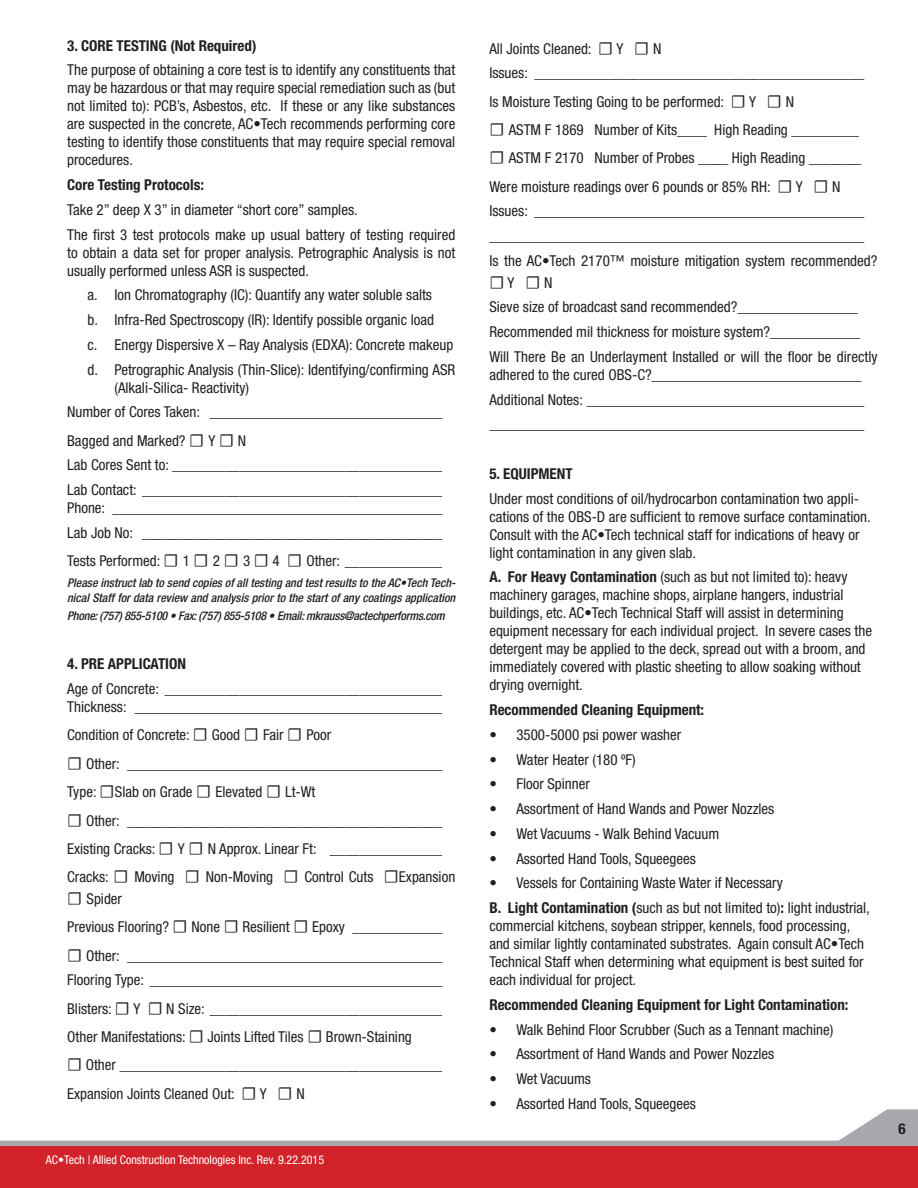
<style>
.page{position:relative;width:918px;height:1188px;background:#fff}
.page>*{position:absolute;margin:0;border:0;box-sizing:border-box;transform-origin:0 0}
.t1{font:18px "Minion Pro";color:#231f20}
.t2{font:condensed 15px/18px "Helvetica Neue LT Std";color:#231f20}
.t3{font:700 condensed 15px "Helvetica Neue LT Std";color:#231f20}
.t4{font:italic 500 condensed 12px/14.4px "Helvetica Neue LT Std";color:#231f20}
.t5{font:italic 500 condensed 12px "Helvetica Neue LT Std";letter-spacing:-.02em;color:#231f20}
.t6{font:condensed 12px "Helvetica Neue LT Std";color:#fff}
.s1{font-family:"Minion Pro";font-stretch:normal;font-size:18px}
.s2{font-family:"Helvetica Neue LT Std";font-stretch:condensed;font-size:15px}
.s3{font-weight:700}
</style>
<div class="page">
<svg style="left:0;top:1109px;width:918px;height:37px"></svg>
<div style="left:0;top:1146px;width:918px;height:42px;background:#d2232a"></div>
<p class="t3" style="left:67px;top:40px;width:191px">3. CORE TESTING (Not Required)</p>
<p class="t2" style="left:67px;top:63px;width:390px;text-align:justify">The purpose of obtaining a core test is to identify any constituents that may be hazardous or that may require special remediation such as (but not limited to): PCB’s, Asbestos, etc. If these or any like substances are suspected in the concrete, AC•Tech recommends performing core testing to identify those constituents that may require special removal procedures.</p>
<p class="t3" style="left:67px;top:179px;width:138px">Core Testing Protocols:</p>
<p class="t2" style="left:67px;top:199px;width:390px;line-height:24.8px">Take 2” deep X 3” in diameter “short core” samples.<br>The first 3 test protocols make up usual battery of testing required</p>
<p class="t2" style="left:67px;top:245px;width:390px">to obtain a data set for proper analysis. Petrographic Analysis is not usually performed unless ASR is suspected.</p>
<p class="t2" style="left:87px;top:284px;width:369px;line-height:24.8px">a. Ion Chromatography (IC): Quantify any water soluble salts<br>b. Infra-Red Spectroscopy (IR): Identify possible organic load<br>c. Energy Dispersive X – Ray Analysis (EDXA): Concrete makeup d. Petrographic Analysis (Thin-Slice): Identifying/confirming ASR</p>
<p class="t2" style="left:67px;top:377px;width:377px;line-height:24.8px;text-indent:47px">(Alkali-Silica- Reactivity)<br>Number of Cores Taken: _______________________________</p>
<p class="t2" style="left:67px;top:430px;width:377px;line-height:24.8px">Bagged and Marked? <span class="s1">☐</span> Y <span class="s1">☐</span> N<br>Lab Cores Sent to: ____________________________________<br>Lab Contact: ________________________________________</p>
<p class="t2" style="left:67px;top:497px;width:377px;line-height:24.8px">Phone: ____________________________________________<br>Lab Job No: ________________________________________</p>
<p class="t2" style="left:67px;top:554px;width:377px">Tests Performed: <span class="s1">☐</span> 1 <span class="s1">☐</span> 2 <span class="s1">☐</span> 3 <span class="s1">☐</span> 4 <span class="s1">☐</span> Other: _____________</p>
<p class="t4" style="left:67px;top:577px;width:390px">Please instruct lab to send copies of all testing and test results to the AC•Tech Tech&shy;nical Staff for data review and analysis prior to the start of any coatings application</p>
<p class="t5" style="left:67px;top:611px;width:379px">Phone: (757) 855-5100 • Fax: (757) 855-5108 • Email: mkrauss@actechperforms.com</p>
<p class="t3" style="left:67px;top:659px;width:120px">4. PRE APPLICATION</p>
<p class="t2" style="left:67px;top:682px;width:377px">Age of Concrete: _____________________________________<br>Thickness: _________________________________________</p>
<p class="t2" style="left:67px;top:723px;width:390px;line-height:28.3px">Condition of Concrete: <span class="s1">☐</span> Good <span class="s1">☐</span> Fair <span class="s1">☐</span> Poor<br><span class="s1">☐</span> Other: __________________________________________ Type: <span class="s1">☐</span>Slab on Grade <span class="s1">☐</span> Elevated <span class="s1">☐</span> Lt-Wt<br><span class="s1">☐</span> Other: __________________________________________ Existing Cracks: <span class="s1">☐</span> Y <span class="s1">☐</span> N Approx. Linear Ft: _______________ Cracks: <span class="s1">☐</span> Moving <span class="s1">☐</span> Non-Moving <span class="s1">☐</span> Control Cuts <span class="s1">☐</span>Expansion</p>
<p class="t2" style="left:67px;top:886px;width:377px;line-height:28.3px"><span class="s1">☐</span> Spider<br>Previous Flooring? <span class="s1">☐</span> None <span class="s1">☐</span> Resilient <span class="s1">☐</span> Epoxy ____________ <span class="s1">☐</span> Other: __________________________________________</p>
<p class="t2" style="left:67px;top:968px;width:377px;line-height:28.3px">Flooring Type: _______________________________________ Blisters: <span class="s1">☐</span> Y <span class="s1">☐</span> N Size: _______________________________ Other Manifestations: <span class="s1">☐</span> Joints Lifted Tiles <span class="s1">☐</span> Brown-Staining<br><span class="s1">☐</span> Other ___________________________________________ Expansion Joints Cleaned Out: <span class="s1">☐</span> Y <span class="s1">☐</span> N</p>
<p class="t6" style="left:46px;top:1155px;width:280px">AC•Tech | Allied Construction Technologies Inc. Rev. 9.22.2015</p>
<p class="t2" style="left:489px;top:38px;width:377px;line-height:24.8px">All Joints Cleaned: <span class="s1">☐</span> Y <span class="s1">☐</span> N<br>Issues: ____________________________________________</p>
<p class="t2" style="left:489px;top:89px;width:374px;line-height:28.3px">Is Moisture Testing Going to be performed: <span class="s1">☐</span> Y <span class="s1">☐</span> N<br><span class="s1">☐</span> ASTM F 1869 Number of Kits____ High Reading _________ <span class="s1">☐</span> ASTM F 2170 Number of Probes ____ High Reading _______ Were moisture readings over 6 pounds or 85% RH: <span class="s1">☐</span> Y <span class="s1">☐</span> N</p>
<p class="t2" style="left:489px;top:201px;width:390px;line-height:24.8px">Issues: ____________________________________________ __________________________________________________<br>Is the AC•Tech 2170™ moisture mitigation system recommended?</p>
<p class="t1" style="left:489px;top:275px;width:65px">☐ <span class="s2">Y</span> ☐ <span class="s2">N</span></p>
<p class="t2" style="left:489px;top:296px;width:390px;line-height:24.8px">Sieve size of broadcast sand recommended?________________<br>Recommended mil thickness for moisture system?____________<br>Will There Be an Underlayment Installed or will the floor be directly</p>
<p class="t2" style="left:489px;top:364px;width:377px;line-height:24.8px">adhered to the cured OBS-C?____________________________<br>Additional Notes: _____________________________________ __________________________________________________</p>
<p class="t3" style="left:489px;top:468px;width:85px">5. EQUIPMENT</p>
<p class="t2" style="left:489px;top:491px;width:383px">Under most conditions of oil/hydrocarbon contamination two appli&shy;cations of the OBS-D are sufficient to remove surface contamination.<br>Consult with the AC•Tech technical staff for indications of heavy or light contamination in any given slab.</p>
<p class="t2" style="left:489px;top:570px;width:384px"><span class="s3">A. For Heavy Contamination</span> (such as but not limited to): heavy machinery garages, machine shops, airplane hangers, industrial buildings, etc. AC•Tech Technical Staff will assist in determining equipment necessary for each individual project. In severe cases the detergent may be applied to the deck, spread out with a broom, and immediately covered with plastic sheeting to allow soaking without drying overnight.</p>
<p class="t3" style="left:489px;top:704px;width:216px">Recommended Cleaning Equipment:</p>
<p class="t2" style="left:489px;top:727px;width:193px">• 3500-5000 psi power washer</p>
<p class="t2" style="left:489px;top:752px;width:148px">• Water Heater (180 ºF)</p>
<p class="t2" style="left:489px;top:777px;width:102px">• Floor Spinner</p>
<p class="t2" style="left:489px;top:802px;width:287px">• Assortment of Hand Wands and Power Nozzles</p>
<p class="t2" style="left:489px;top:826px;width:231px">• Wet Vacuums - Walk Behind Vacuum</p>
<p class="t2" style="left:489px;top:851px;width:208px">• Assorted Hand Tools, Squeegees</p>
<p class="t2" style="left:489px;top:872px;width:382px;line-height:24.8px">• Vessels for Containing Waste Water if Necessary<br><span class="s3">B. Light Contamination (</span>such as but not limited to)<span class="s3">:</span> light industrial,</p>
<p class="t2" style="left:489px;top:919px;width:376px">commercial kitchens, soybean stripper, kennels, food processing, and similar lightly contaminated substrates. Again consult AC•Tech Technical Staff when determining what equipment is best suited for each individual for project.</p>
<p class="t3" style="left:489px;top:999px;width:361px">Recommended Cleaning Equipment for Light Contamination:</p>
<p class="t2" style="left:489px;top:1022px;width:346px">• Walk Behind Floor Scrubber (Such as a Tennant machine)</p>
<p class="t2" style="left:489px;top:1047px;width:287px">• Assortment of Hand Wands and Power Nozzles</p>
<p class="t2" style="left:489px;top:1072px;width:103px">• Wet Vacuums</p>
<p class="t2" style="left:489px;top:1096px;width:208px">• Assorted Hand Tools, Squeegees</p>
<p class="t3" style="left:898px;top:1123px;width:9px">6</p>
</div>
